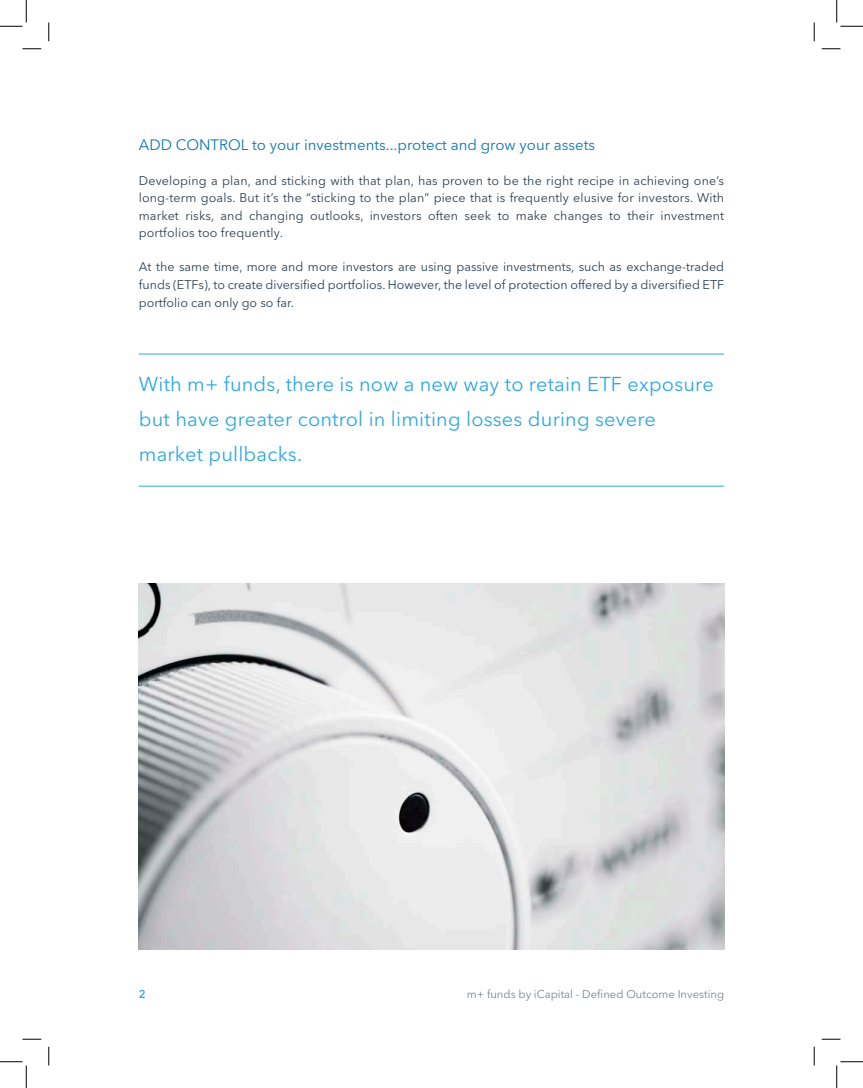
<style>
.page{position:relative;width:863px;height:1088px;background:#fff}
.page>*{position:absolute;margin:0;border:0;box-sizing:border-box;transform-origin:0 0}
.Callout{font:20px/35px "Avenir Next LT Pro";letter-spacing:.01em;color:#2fa8df}
.t1{font:15px "Avenir Next LT Pro";color:#0e76aa}
.t2{font:12.5px/17.5px "Avenir Next LT Pro";color:#2c4150;text-align:justify}
.t3{font:11.25px "Avenir Next LT Pro";color:#748593}
.t4{font:600 11.25px "Avenir Next LT Pro";color:#2fa8df}
</style>
<div class="page">
<img style="left:139px;top:583px;width:585px;height:366px">
<hr style="left:139px;top:354px;width:585px;height:1px;background:#2fa8df">
<hr style="left:139px;top:486px;width:585px;height:1px;background:#2fa8df">
<svg style="left:22px;top:48px;width:19px;height:2px"></svg>
<svg style="left:821px;top:48px;width:19px;height:2px"></svg>
<svg style="left:22px;top:1038px;width:19px;height:2px"></svg>
<svg style="left:821px;top:1038px;width:19px;height:2px"></svg>
<svg style="left:48px;top:22px;width:2px;height:19px"></svg>
<svg style="left:48px;top:1046px;width:2px;height:19px"></svg>
<svg style="left:813px;top:22px;width:2px;height:19px"></svg>
<svg style="left:813px;top:1046px;width:2px;height:19px"></svg>
<svg style="left:0;top:0;width:27px;height:27px"></svg>
<svg style="left:0;top:1061px;width:27px;height:27px"></svg>
<svg style="left:836px;top:0;width:26px;height:27px"></svg>
<svg style="left:836px;top:1061px;width:26px;height:27px"></svg>
<p class="t1" style="left:139px;top:136px;width:458px">ADD CONTROL to your investments...protect and grow your assets</p>
<p class="t2" style="left:139px;top:171px;width:587px">Developing a plan, and sticking with that plan, has proven to be the right recipe in achieving one’s long-term goals. But it’s the “sticking to the plan” piece that is frequently elusive for investors. With market risks, and changing outlooks, investors often seek to make changes to their investment portfolios too frequently.</p>
<p class="t2" style="left:139px;top:258px;width:587px">At the same time, more and more investors are using passive investments, such as exchange-traded funds (ETFs), to create diversified portfolios. However, the level of protection offered by a diversified ETF portfolio can only go so far.</p>
<p class="Callout" style="left:139px;top:366px;width:576px">With m+ funds, there is now a new way to retain ETF exposure but have greater control in limiting losses during severe market pullbacks.</p>
<p class="t4" style="left:139px;top:987px;width:8px">2</p>
<p class="t3" style="left:467px;top:987px;width:259px">m+ funds by iCapital - Defined Outcome Investing</p>
</div>
